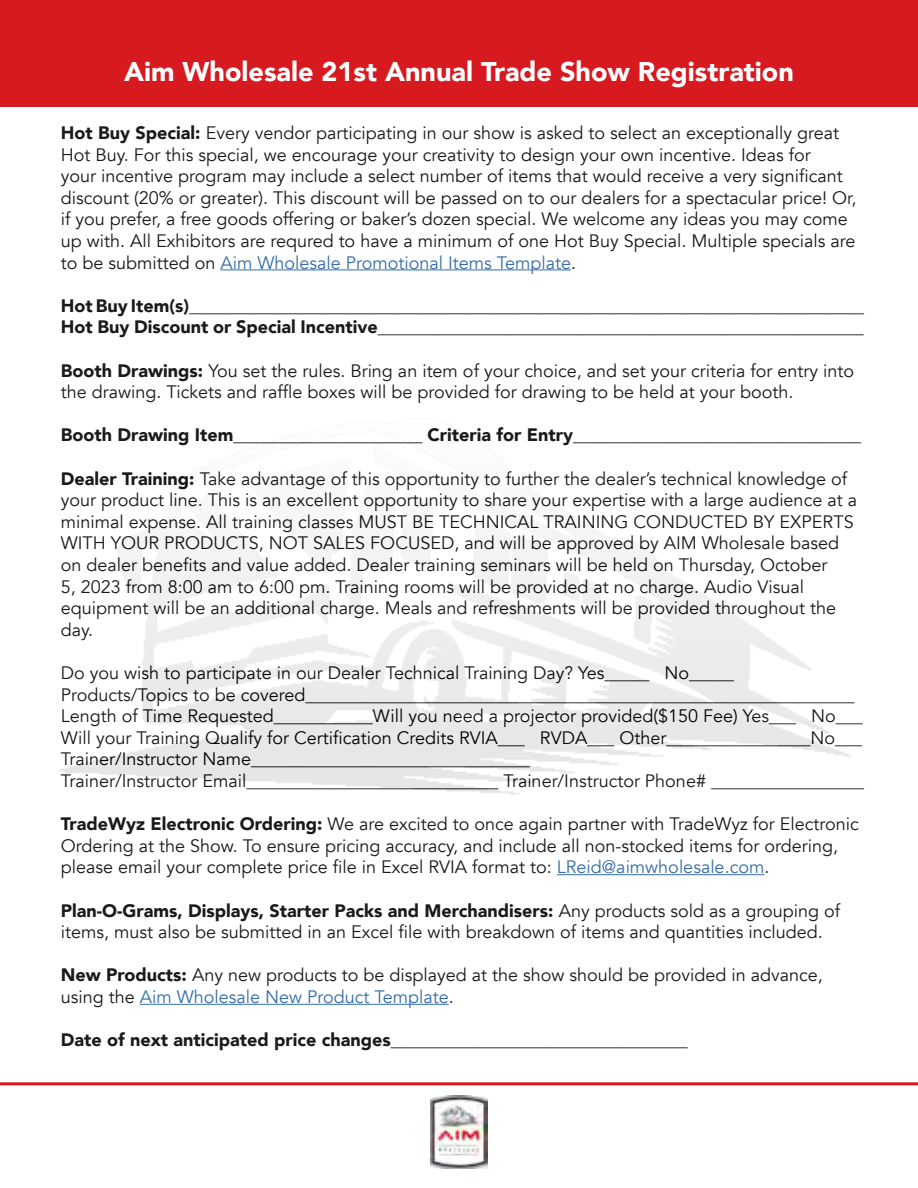
<style>
.page{position:relative;width:918px;height:1188px;background:#fff}
.page>*{position:absolute;margin:0;border:0;box-sizing:border-box;transform-origin:0 0}
.t1{font:900 27px "Avenir";color:#fff}
.t2{font:18px/21.6px "Avenir";color:#000}
.t3{font:900 18px/21.6px "Avenir";color:#000}
.s1{font-weight:900}
.s2{color:#215e9e}
.s3{font-weight:400}
</style>
<div class="page">
<div style="left:0;top:0;width:918px;height:106px;background:#d71920"></div>
<hr style="left:0;top:1082px;width:918px;height:3px;background:#d71920">
<img style="left:430px;top:1095px;width:58px;height:74px">
<hr style="left:220px;top:269px;width:351px;height:1px;background:#215e9e">
<hr style="left:557px;top:874px;width:207px;height:1px;background:#215e9e">
<hr style="left:140px;top:1004px;width:309px;height:1px;background:#215e9e">
<h1 class="t1" style="left:124px;top:48px;width:671px">Aim Wholesale 21st Annual Trade Show Registration</h1>
<p class="t2" style="left:61px;top:122px;width:797px"><span class="s1">Hot Buy Special:</span> Every vendor participating in our show is asked to select an exceptionally great Hot Buy. For this special, we encourage your creativity to design your own incentive. Ideas for<br>your incentive program may include a select number of items that would receive a very significant discount (20% or greater). This discount will be passed on to our dealers for a spectacular price! Or, if you prefer, a free goods offering or baker’s dozen special. We welcome any ideas you may come up with. All Exhibitors are requred to have a minimum of one Hot Buy Special. Multiple specials are to be submitted on <span class="s2">Aim Wholesale Promotional Items Template</span>.</p>
<p class="t3" style="left:61px;top:294px;width:805px">Hot Buy Item(s)___________________________________________________________________________<br>Hot Buy Discount or Special Incentive______________________________________________________</p>
<p class="t2" style="left:61px;top:360px;width:795px"><span class="s1">Booth Drawings:</span> You set the rules. Bring an item of your choice, and set your criteria for entry into the drawing. Tickets and raffle boxes will be provided for drawing to be held at your booth.</p>
<p class="t3" style="left:61px;top:424px;width:802px">Booth Drawing Item_____________________ Criteria for Entry________________________________</p>
<p class="t2" style="left:61px;top:468px;width:798px"><span class="s1">Dealer Training:</span> Take advantage of this opportunity to further the dealer’s technical knowledge of your product line. This is an excellent opportunity to share your expertise with a large audience at a minimal expense. All training classes MUST BE TECHNICAL TRAINING CONDUCTED BY EXPERTS WITH YOUR PRODUCTS, NOT SALES FOCUSED, and will be approved by AIM Wholesale based on dealer benefits and value added. Dealer training seminars will be held on Thursday, October<br>5, 2023 from 8:00 am to 6:00 pm. Training rooms will be provided at no charge. Audio Visual equipment will be an additional charge. Meals and refreshments will be provided throughout the day.</p>
<p class="t2" style="left:61px;top:662px;width:805px">Do you wish to participate in our Dealer Technical Training Day? Yes_____ No_____ Products/Topics to be covered_____________________________________________________________ Length of Time Requested___________Will you need a projector provided($150 Fee) Yes___ No___ Will your Training Qualify for Certification Credits RVIA___ RVDA___ Other________________No___ Trainer/Instructor Name_______________________________<br>Trainer/Instructor Email____________________________ Trainer/Instructor Phone# _________________</p>
<p class="t2" style="left:61px;top:813px;width:799px"><span class="s1">TradeWyz Electronic Ordering:</span> We are excited to once again partner with TradeWyz for Electronic<br>Ordering at the Show. To ensure pricing accuracy, and include all non-stocked items for ordering, please email your complete price file in Excel RVIA format to: <span class="s2">LReid@aimwholesale.com</span>.</p>
<p class="t2" style="left:61px;top:900px;width:781px"><span class="s1">Plan-O-Grams, Displays, Starter Packs and Merchandisers:</span> Any products sold as a grouping of items, must also be submitted in an Excel file with breakdown of items and quantities included.</p>
<p class="t2" style="left:61px;top:965px;width:764px"><span class="s1">New Products:</span> Any new products to be displayed at the show should be provided in advance, using the <span class="s2">Aim Wholesale New Product Template</span>.</p>
<p class="t3" style="left:61px;top:1029px;width:628px">Date of next anticipated price changes<span class="s3">_________________________________</span></p>
</div>
